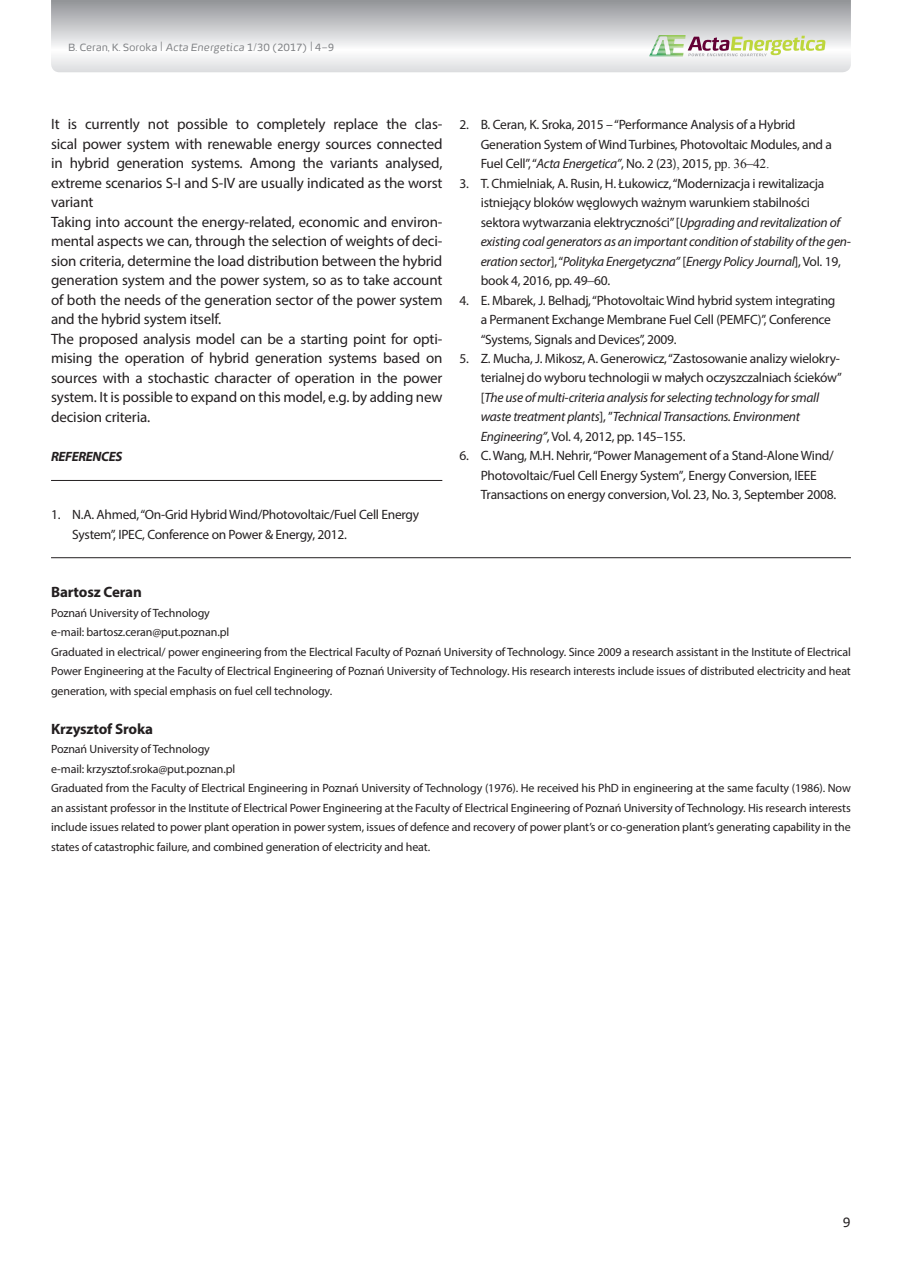
<style>
.page{position:relative;width:902px;height:1263px;background:#fff}
.page>*{position:absolute;margin:0;border:0;box-sizing:border-box;transform-origin:0 0}
.t1{font:15px/19.5px "Myriad Pro";letter-spacing:-.01em;color:#231f20}
.t2{font:700 15px "Myriad Pro";letter-spacing:-.01em;color:#231f20}
.t3{font:13.5px/19.5px "Myriad Pro";letter-spacing:-.02em;color:#231f20}
.t4{font:italic 700 13.5px "Myriad Pro";letter-spacing:-.025em;color:#231f20}
.t5{font:13.5px "Energa";color:#231f20}
.t6{font:12px/19.5px "Myriad Pro";letter-spacing:-.01em;color:#231f20}
.t7{font:10.5px "Energa";letter-spacing:-.01em;color:#808285}
.s1{font-size:13.5px}
.s2{font-style:italic}
.s3{font-family:"Times New Roman"}
</style>
<div class="page">
<svg style="left:51px;top:0;width:799px;height:72px"></svg>
<svg style="left:649px;top:35px;width:176px;height:21px"></svg>
<hr style="left:51px;top:557px;width:799px;height:1px;background:#231f20">
<hr style="left:51px;top:480px;width:391px;height:1px;background:#231f20">
<p class="t7" style="left:68px;top:41px;width:268px">B. Ceran, K. Soroka <span class="s1">|</span> <span class="s2">Acta Energetica</span> 1/30 (2017) <span class="s1">|</span> 4–9</p>
<p class="t1" style="left:51px;top:114px;width:393px">It is currently not possible to completely replace the clas&shy;sical power system with renewable energy sources connected in hybrid generation systems. Among the variants analysed, extreme scenarios S-I and S-IV are usually indicated as the worst variant<br>Taking into account the energy-related, economic and environ&shy;mental aspects we can, through the selection of weights of deci&shy;sion criteria, determine the load distribution between the hybrid generation system and the power system, so as to take account of both the needs of the generation sector of the power system and the hybrid system itself.<br>The proposed analysis model can be a starting point for opti&shy;mising the operation of hybrid generation systems based on sources with a stochastic character of operation in the power system. It is possible to expand on this model, e.g. by adding new decision criteria.</p>
<p class="t4" style="left:51px;top:447px;width:73px">REFERENCES</p>
<p class="t3" style="left:72px;top:505px;width:348px;text-indent:-21px">1. N.A. Ahmed, “On-Grid Hybrid Wind/Photovoltaic/Fuel Cell Energy<br>System”, IPEC, Conference on Power &amp; Energy, 2012.</p>
<p class="t3" style="left:480px;top:115px;width:353px;text-indent:-21px">2. B. Ceran, K. Sroka, 2015 – “Performance Analysis of a Hybrid<br>Generation System of Wind Turbines, Photovoltaic Modules, and a<br>Fuel Cell”, “<span class="s2">Acta Energetica”</span>, No. 2 (23)<span class="s3">,</span> 2015, <span class="s3">pp. 36–42.</span></p>
<p class="t3" style="left:480px;top:173px;width:371px;text-indent:-21px">3. T. Chmielniak, A. Rusin, H. Łukowicz, “Modernizacja i rewitalizacja istniejący bloków węglowych ważnym warunkiem stabilności sektora wytwarzania elektryczności” [<span class="s2">Upgrading and revitalization of existing coal generators as an important condition of stability of the gen&shy;eration sector</span>], “<span class="s2">Polityka Energetyczna”</span> [<span class="s2">Energy Policy Journal</span>], Vol. 19, book 4, 2016, pp. 49<span class="s3">–</span>60.</p>
<p class="t3" style="left:480px;top:290px;width:356px;text-indent:-21px">4. E. Mbarek, J. Belhadj, “Photovoltaic Wind hybrid system integrating a Permanent Exchange Membrane Fuel Cell (PEMFC)”, Conference “Systems, Signals and Devices”, 2009.</p>
<p class="t3" style="left:480px;top:348px;width:363px;text-indent:-21px">5. Z. Mucha, J. Mikosz, A. Generowicz, “Zastosowanie analizy wielokry&shy;terialnej do wyboru technologii w małych oczyszczalniach ścieków” [<span class="s2">The use of multi-criteria analysis for selecting technology for small waste treatment plants</span>], ”<span class="s2">Technical Transactions. Environment Engineering”</span>, Vol. 4, 2012, pp. 145–155.</p>
<p class="t3" style="left:480px;top:446px;width:357px;text-indent:-21px">6. C. Wang, M.H. Nehrir, “Power Management of a Stand-Alone Wind/<br>Photovoltaic/Fuel Cell Energy System”<span class="s2">,</span> Energy Conversion, IEEE<br>Transactions on energy conversion, Vol. 23, No. 3, September 2008.</p>
<p class="t2" style="left:51px;top:582px;width:92px">Bartosz Ceran</p>
<p class="t6" style="left:51px;top:603px;width:801px">Poznań University of Technology<br>e-mail: bartosz.ceran@put.poznan.pl<br>Graduated in electrical/ power engineering from the Electrical Faculty of Poznań University of Technology. Since 2009 a research assistant in the Institute of Electrical Power Engineering at the Faculty of Electrical Engineering of Poznań University of Technology. His research interests include issues of distributed electricity and heat generation, with special emphasis on fuel cell technology.</p>
<p class="t2" style="left:51px;top:719px;width:103px">Krzysztof Sroka</p>
<p class="t6" style="left:51px;top:739px;width:801px">Poznań University of Technology<br>e-mail: krzysztof.sroka@put.poznan.pl<br>Graduated from the Faculty of Electrical Engineering in Poznań University of Technology (1976). He received his PhD in engineering at the same faculty (1986). Now an assistant professor in the Institute of Electrical Power Engineering at the Faculty of Electrical Engineering of Poznań University of Technology. His research interests include issues related to power plant operation in power system, issues of defence and recovery of power plant’s or co-generation plant’s generating capability in the states of catastrophic failure, and combined generation of electricity and heat.</p>
<p class="t5" style="left:842px;top:1213px;width:10px">9</p>
</div>
